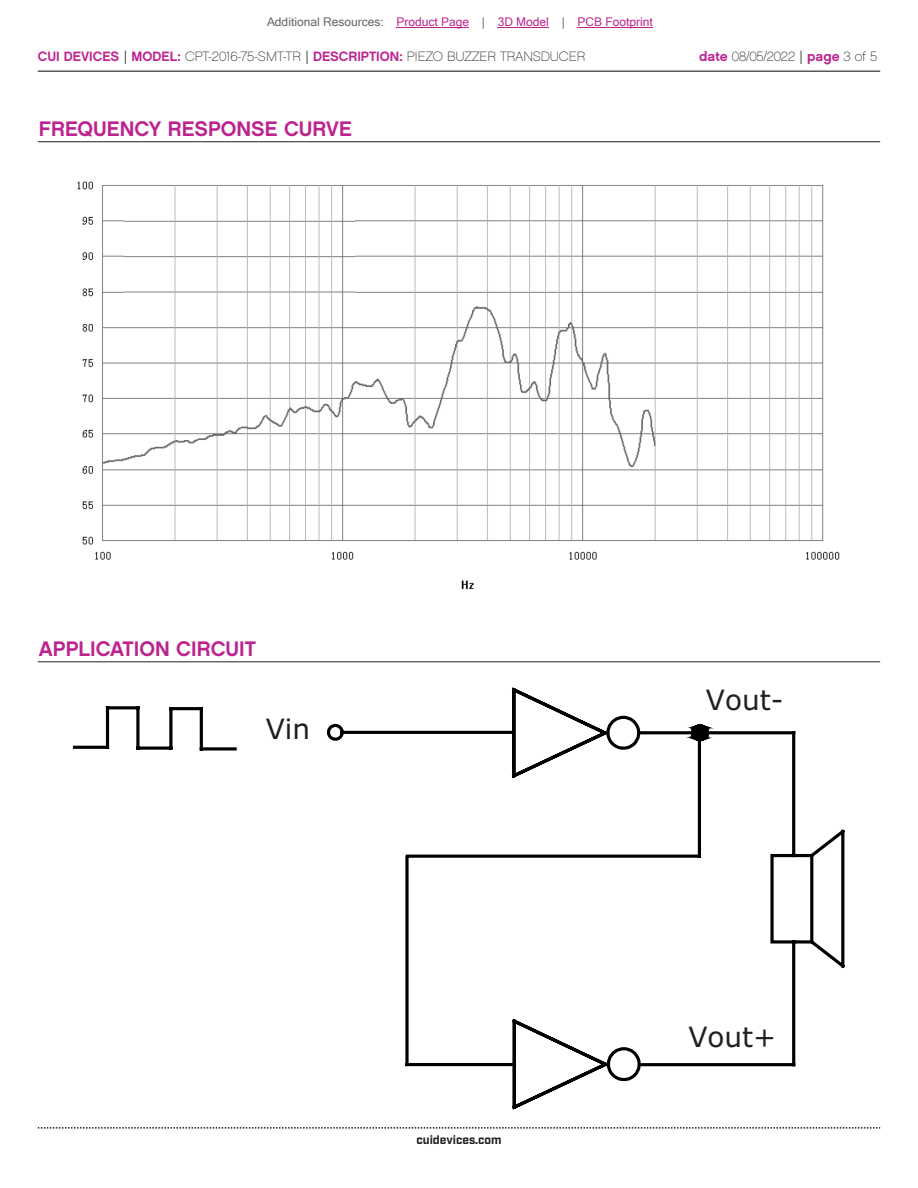
<style>
.page{position:relative;width:918px;height:1188px;background:#fff}
.page>*{position:absolute;margin:0;border:0;box-sizing:border-box;transform-origin:0 0}
.t1{font:27.9px "Verdana";color:#231f20}
.t2{font:21px "Chalet New York Nineteen Sixty";color:#bd238f}
.t3{font:13.5px "Chalet Paris Nineteen Sixty";color:#231f20}
.t4{font:12px "Microsoft Sans Serif";color:#bd238f}
.t5{font:700 12px "Industry";color:#231f20}
.s1{color:#63676b}
.s2{font-family:"Chalet New York Nineteen Sixty";color:#bd238f}
.s3{font-family:"Industry"}
</style>
<div class="page">
<hr style="left:38px;top:71px;width:842px;height:1px;background:#231f20">
<svg style="left:38px;top:1127px;width:842px;height:2px"></svg>
<hr style="left:38px;top:661px;width:842px;height:1px;background:#231f20">
<hr style="left:38px;top:141px;width:842px;height:1px;background:#231f20">
<img style="left:77px;top:181px;width:763px;height:409px">
<svg style="left:73px;top:706px;width:772px;height:361px"></svg>
<svg style="left:510px;top:687px;width:133px;height:423px"></svg>
<svg style="left:746px;top:722px;width:83px;height:21px"></svg>
<svg style="left:404px;top:722px;width:342px;height:346px"></svg>
<hr style="left:397px;top:27px;width:72px;height:1px;background:#bd238f">
<hr style="left:498px;top:27px;width:51px;height:1px;background:#bd238f">
<hr style="left:578px;top:27px;width:75px;height:1px;background:#bd238f">
<p class="t4" style="left:267px;top:15px;width:387px"><span class="s1">Additional Resources:</span> Product Page <span class="s1">|</span> 3D Model <span class="s1">|</span> PCB Footprint</p>
<p class="t3" style="left:38px;top:48px;width:549px"><span class="s2">CUI DEVICES</span> <span class="s3">|</span> <span class="s2">MODEL:</span> CPT-2016-75-SMT-TR <span class="s3">|</span> <span class="s2">DESCRIPTION:</span> PIEZO BUZZER TRANSDUCER</p>
<p class="t3" style="left:699px;top:48px;width:179px"><span class="s2">date</span> 08/05/2022 <span class="s3">|</span> <span class="s2">page</span> 3 of 5</p>
<h2 class="t2" style="left:39px;top:115px;width:314px">FREQUENCY RESPONSE CURVE</h2>
<h2 class="t2" style="left:39px;top:635px;width:219px">APPLICATION CIRCUIT</h2>
<h1 class="t1" style="left:266px;top:709px;width:46px">Vin</h1>
<p class="t5" style="left:416px;top:1132px;width:87px">cuidevices.com</p>
<h1 class="t1" style="left:706px;top:681px;width:79px">Vout-</h1>
<h1 class="t1" style="left:688px;top:1018px;width:89px">Vout+</h1>
</div>
